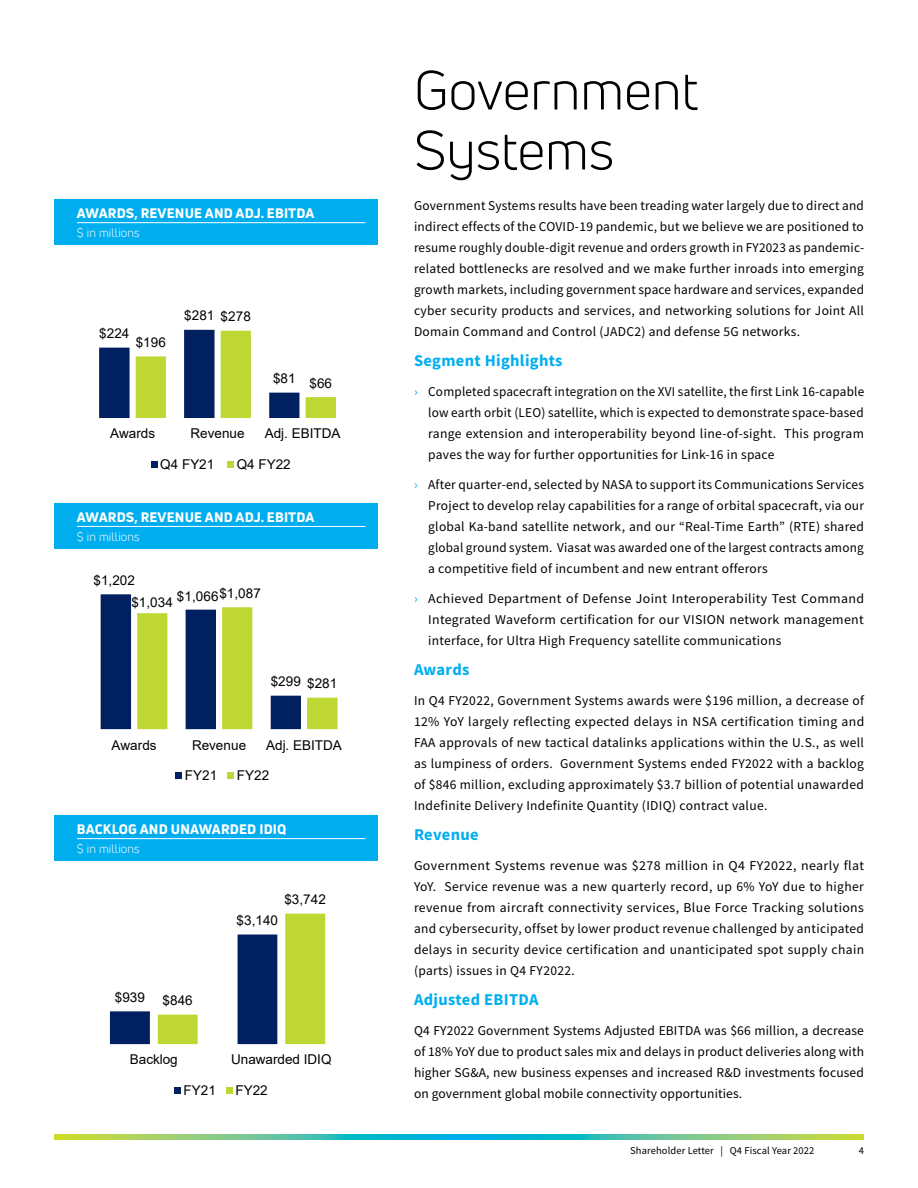
<style>
.page{position:relative;width:918px;height:1188px;background:#fff}
.page>*{position:absolute;margin:0;border:0;box-sizing:border-box;transform-origin:0 0}
.t1{font:54px/60px "Uni Neue";color:#000}
.t2{font:700 16.5px "Source Sans Pro";letter-spacing:.02em;color:#00aeef}
.t3{font:13.5px/21px "Source Sans Pro";letter-spacing:.02em;color:#000;text-align:justify}
.t4{font:13.5px "Arial";letter-spacing:.005em;color:#000}
.t5{font:800 13.5px "Uni Neue";letter-spacing:.01em;color:#fff}
.t6{font:12px "Uni Neue";letter-spacing:.01em;color:#fff}
.t7{font:10.5px "Source Sans Pro";letter-spacing:.01em;color:#000}
.s1{color:#00aeef}
</style>
<div class="page">
<svg style="left:54px;top:1135px;width:810px;height:5px;background:#61c497"></svg>
<div style="left:54px;top:200px;width:324px;height:45px;background:#00aeef"></div>
<hr style="left:77px;top:222px;width:288px;height:1px;background:#fff">
<div style="left:54px;top:503px;width:324px;height:46px;background:#00aeef"></div>
<hr style="left:77px;top:526px;width:288px;height:1px;background:#fff">
<div style="left:54px;top:816px;width:324px;height:45px;background:#00aeef"></div>
<hr style="left:77px;top:838px;width:288px;height:1px;background:#fff">
<svg style="left:99px;top:330px;width:237px;height:88px"></svg>
<div style="left:151px;top:461px;width:6px;height:7px;background:#002060"></div>
<div style="left:227px;top:461px;width:7px;height:7px;background:#bed733"></div>
<svg style="left:101px;top:594px;width:237px;height:135px"></svg>
<div style="left:175px;top:772px;width:7px;height:7px;background:#002060"></div>
<div style="left:227px;top:772px;width:7px;height:7px;background:#bed733"></div>
<svg style="left:110px;top:914px;width:215px;height:130px"></svg>
<div style="left:174px;top:1087px;width:7px;height:7px;background:#002060"></div>
<div style="left:226px;top:1087px;width:7px;height:7px;background:#bed733"></div>
<p class="t5" style="left:77px;top:204px;width:239px">AWARDS, REVENUE AND ADJ. EBITDA</p>
<p class="t6" style="left:77px;top:225px;width:64px">$ in millions</p>
<p class="t4" style="left:99px;top:324px;width:32px">$224</p>
<p class="t4" style="left:136px;top:333px;width:32px">$196</p>
<p class="t4" style="left:184px;top:306px;width:32px">$281</p>
<p class="t4" style="left:221px;top:307px;width:32px">$278</p>
<p class="t4" style="left:273px;top:369px;width:24px">$81</p>
<p class="t4" style="left:309px;top:373px;width:24px">$66</p>
<p class="t4" style="left:110px;top:424px;width:47px">Awards</p>
<p class="t4" style="left:191px;top:424px;width:56px">Revenue</p>
<p class="t4" style="left:265px;top:424px;width:77px">Adj. EBITDA</p>
<p class="t4" style="left:160px;top:455px;width:55px">Q4 FY21</p>
<p class="t4" style="left:237px;top:455px;width:55px">Q4 FY22</p>
<p class="t5" style="left:77px;top:508px;width:239px">AWARDS, REVENUE AND ADJ. EBITDA</p>
<p class="t6" style="left:77px;top:529px;width:64px">$ in millions</p>
<p class="t4" style="left:93px;top:571px;width:43px">$1,202</p>
<p class="t4" style="left:219px;top:584px;width:43px">$1,087</p>
<p class="t4" style="left:177px;top:587px;width:43px">$1,066</p>
<p class="t4" style="left:131px;top:593px;width:43px">$1,034</p>
<p class="t4" style="left:271px;top:672px;width:32px">$299</p>
<p class="t4" style="left:307px;top:674px;width:32px">$281</p>
<p class="t4" style="left:112px;top:735px;width:47px">Awards</p>
<p class="t4" style="left:192px;top:735px;width:56px">Revenue</p>
<p class="t4" style="left:266px;top:735px;width:77px">Adj. EBITDA</p>
<p class="t4" style="left:185px;top:766px;width:34px">FY21</p>
<p class="t4" style="left:237px;top:766px;width:34px">FY22</p>
<p class="t5" style="left:77px;top:820px;width:211px">BACKLOG AND UNAWARDED IDIQ</p>
<p class="t6" style="left:77px;top:841px;width:64px">$ in millions</p>
<p class="t4" style="left:284px;top:890px;width:43px">$3,742</p>
<p class="t4" style="left:115px;top:988px;width:32px">$939</p>
<p class="t4" style="left:163px;top:991px;width:32px">$846</p>
<p class="t4" style="left:237px;top:911px;width:43px">$3,140</p>
<p class="t4" style="left:130px;top:1050px;width:50px">Backlog</p>
<p class="t4" style="left:231px;top:1050px;width:102px">Unawarded IDIQ</p>
<p class="t4" style="left:183px;top:1081px;width:34px">FY21</p>
<p class="t4" style="left:235px;top:1081px;width:34px">FY22</p>
<h1 class="t1" style="left:414px;top:60px;width:286px">Government<br>Systems</h1>
<p class="t3" style="left:414px;top:195px;width:452px">Government Systems results have been treading water largely due to direct and indirect effects of the COVID-19 pandemic, but we believe we are positioned to resume roughly double-digit revenue and orders growth in FY2023 as pandemic&shy;related bottlenecks are resolved and we make further inroads into emerging growth markets, including government space hardware and services, expanded cyber security products and services, and networking solutions for Joint All Domain Command and Control (JADC2) and defense 5G networks.</p>
<p class="t2" style="left:414px;top:349px;width:150px">Segment Highlights</p>
<p class="t3" style="left:428px;top:381px;width:438px;text-indent:-14px"><span class="s1">›</span> Completed spacecraft integration on the XVI satellite, the first Link 16-capable low earth orbit (LEO) satellite, which is expected to demonstrate space-based range extension and interoperability beyond line-of-sight. This program paves the way for further opportunities for Link-16 in space</p>
<p class="t3" style="left:428px;top:474px;width:438px;text-indent:-14px"><span class="s1">›</span> After quarter-end, selected by NASA to support its Communications Services Project to develop relay capabilities for a range of orbital spacecraft, via our global Ka-band satellite network, and our “Real-Time Earth” (RTE) shared global ground system. Viasat was awarded one of the largest contracts among a competitive field of incumbent and new entrant offerors</p>
<p class="t3" style="left:428px;top:588px;width:437px;text-indent:-14px"><span class="s1">›</span> Achieved Department of Defense Joint Interoperability Test Command Integrated Waveform certification for our VISION network management interface, for Ultra High Frequency satellite communications</p>
<p class="t2" style="left:414px;top:658px;width:57px">Awards</p>
<p class="t3" style="left:414px;top:690px;width:452px">In Q4 FY2022, Government Systems awards were $196 million, a decrease of 12% YoY largely reflecting expected delays in NSA certification timing and FAA approvals of new tactical datalinks applications within the U.S., as well as lumpiness of orders. Government Systems ended FY2022 with a backlog of $846 million, excluding approximately $3.7 billion of potential unawarded Indefinite Delivery Indefinite Quantity (IDIQ) contract value.</p>
<p class="t2" style="left:414px;top:823px;width:66px">Revenue</p>
<p class="t3" style="left:414px;top:855px;width:452px">Government Systems revenue was $278 million in Q4 FY2022, nearly flat YoY. Service revenue was a new quarterly record, up 6% YoY due to higher revenue from aircraft connectivity services, Blue Force Tracking solutions and cybersecurity, offset by lower product revenue challenged by anticipated delays in security device certification and unanticipated spot supply chain (parts) issues in Q4 FY2022.</p>
<p class="t2" style="left:414px;top:988px;width:126px">Adjusted EBITDA</p>
<p class="t3" style="left:414px;top:1020px;width:452px">Q4 FY2022 Government Systems Adjusted EBITDA was $66 million, a decrease of 18% YoY due to product sales mix and delays in product deliveries along with higher SG&amp;A, new business expenses and increased R&amp;D investments focused on government global mobile connectivity opportunities.</p>
<p class="t7" style="left:630px;top:1144px;width:186px">Shareholder Letter | Q4 Fiscal Year 2022</p>
<p class="t7" style="left:859px;top:1144px;width:7px">4</p>
</div>
